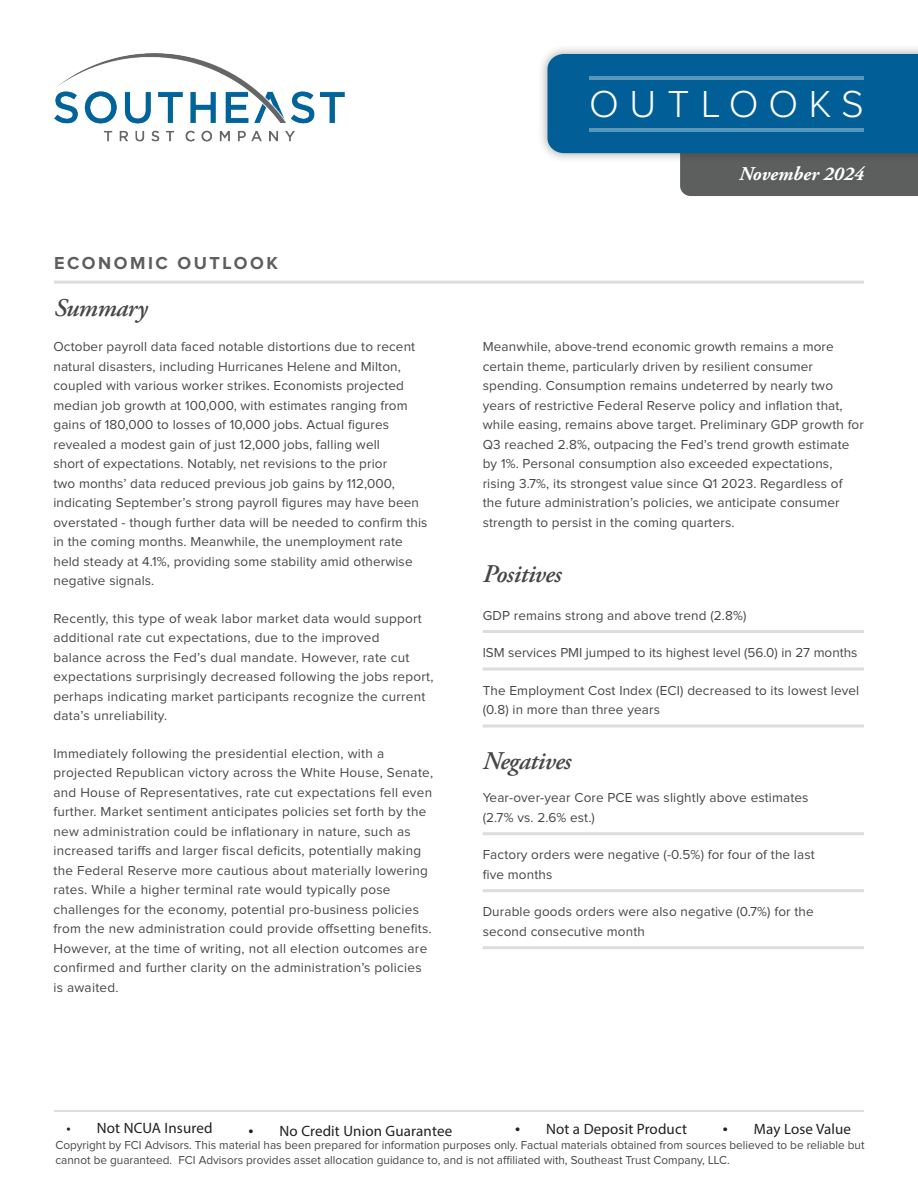
<style>
.page{position:relative;width:918px;height:1188px;background:#fff}
.page>*{position:absolute;margin:0;border:0;box-sizing:border-box;transform-origin:0 0}
.t1{font:300 39px "Proxima Nova";letter-spacing:.27em;color:#fff}
.bullets-square{font:italic 600 25.5px "Adobe Garamond Pro";letter-spacing:-.02em;color:#464747}
.palatino-main{font:italic 600 25.5px "Adobe Garamond Pro";letter-spacing:-.02em;color:#464747}
.t2{font:italic 700 19.5px "Adobe Garamond Pro";color:#fff}
.t3{font:700 18px "Proxima Nova";letter-spacing:.14em;color:#5d5f5e}
.t4{font:15px "Myriad Pro";letter-spacing:.01em;color:#231f20}
.palatino-main-2{font:13.5px/19.5px "Proxima Nova";letter-spacing:.01em;color:#464747}
.bullets-square-2{font:13.5px/19.5px "Proxima Nova";letter-spacing:.01em;color:#464747}
.t5{font:12px/14.4px "Proxima Nova";color:#464747}
.s1{font-size:18px}
</style>
<div class="page">
<div style="left:538px;top:44px;width:380px;height:119px;background:#231f20;opacity:.38"></div>
<svg style="left:547px;top:54px;width:371px;height:142px;background:#2d719a"></svg>
<hr style="left:590px;top:76px;width:274px;height:4px;background:#5996bb">
<hr style="left:590px;top:128px;width:274px;height:4px;background:#5996bb">
<div style="left:734px;top:162px;width:135px;height:24px;background:#5c5e5d"></div>
<hr style="left:483px;top:630px;width:381px;height:3px;background:#dedcdc">
<hr style="left:483px;top:668px;width:381px;height:3px;background:#dedcdc">
<hr style="left:483px;top:725px;width:381px;height:3px;background:#dedcdc">
<hr style="left:483px;top:832px;width:381px;height:3px;background:#dedcdc">
<hr style="left:483px;top:889px;width:381px;height:3px;background:#dedcdc">
<hr style="left:483px;top:946px;width:381px;height:3px;background:#dedcdc">
<hr style="left:54px;top:281px;width:810px;height:3px;background:#dedcdc">
<hr style="left:54px;top:1110px;width:810px;height:2px;background:#dedcdc">
<img style="left:54px;top:54px;width:291px;height:87px">
<h1 class="t1" style="left:589px;top:86px;width:276px">OUTLOOKS</h1>
<p class="t3" style="left:54px;top:254px;width:225px">ECONOMIC OUTLOOK</p>
<p class="bullets-square" style="left:54px;top:293px;width:95px">Summary</p>
<p class="palatino-main-2" style="left:53px;top:338px;width:376px">October payroll data faced notable distortions due to recent natural disasters, including Hurricanes Helene and Milton, coupled with various worker strikes. Economists projected median job growth at 100,000, with estimates ranging from gains of 180,000 to losses of 10,000 jobs. Actual figures revealed a modest gain of just 12,000 jobs, falling well<br>short of expectations. Notably, net revisions to the prior<br>two months’ data reduced previous job gains by 112,000, indicating September’s strong payroll figures may have been overstated - though further data will be needed to confirm this in the coming months. Meanwhile, the unemployment rate held steady at 4.1%, providing some stability amid otherwise negative signals.</p>
<p class="palatino-main-2" style="left:53px;top:609px;width:382px">Recently, this type of weak labor market data would support additional rate cut expectations, due to the improved<br>balance across the Fed’s dual mandate. However, rate cut expectations surprisingly decreased following the jobs report, perhaps indicating market participants recognize the current data’s unreliability.</p>
<p class="palatino-main-2" style="left:53px;top:744px;width:381px">Immediately following the presidential election, with a projected Republican victory across the White House, Senate, and House of Representatives, rate cut expectations fell even further. Market sentiment anticipates policies set forth by the new administration could be inflationary in nature, such as increased tariffs and larger fiscal deficits, potentially making the Federal Reserve more cautious about materially lowering rates. While a higher terminal rate would typically pose challenges for the economy, potential pro-business policies from the new administration could provide offsetting benefits.<br>However, at the time of writing, not all election outcomes are confirmed and further clarity on the administration’s policies is awaited.</p>
<h3 class="t2" style="left:739px;top:162px;width:126px">November 2024</h3>
<p class="palatino-main-2" style="left:483px;top:338px;width:383px">Meanwhile, above-trend economic growth remains a more certain theme, particularly driven by resilient consumer spending. Consumption remains undeterred by nearly two years of restrictive Federal Reserve policy and inflation that, while easing, remains above target. Preliminary GDP growth for Q3 reached 2.8%, outpacing the Fed’s trend growth estimate by 1%. Personal consumption also exceeded expectations, rising 3.7%, its strongest value since Q1 2023. Regardless of the future administration’s policies, we anticipate consumer strength to persist in the coming quarters.</p>
<p class="palatino-main" style="left:483px;top:559px;width:80px">Positives</p>
<p class="bullets-square-2" style="left:483px;top:606px;width:265px">GDP remains strong and above trend (2.8%)</p>
<p class="bullets-square-2" style="left:483px;top:643px;width:376px">ISM services PMI jumped to its highest level (56.0) in 27 months</p>
<p class="bullets-square-2" style="left:483px;top:681px;width:378px">The Employment Cost Index (ECI) decreased to its lowest level (0.8) in more than three years</p>
<p class="bullets-square" style="left:483px;top:746px;width:90px">Negatives</p>
<p class="bullets-square-2" style="left:483px;top:789px;width:327px">Year-over-year Core PCE was slightly above estimates (2.7% vs. 2.6% est.)</p>
<p class="bullets-square-2" style="left:483px;top:846px;width:334px">Factory orders were negative (-0.5%) for four of the last five months</p>
<p class="bullets-square-2" style="left:483px;top:903px;width:333px">Durable goods orders were also negative (0.7%) for the second consecutive month</p>
<p class="t4" style="left:67px;top:1119px;width:147px">• Not NCUA Insured</p>
<p class="t4" style="left:249px;top:1121px;width:205px"><span class="s1">•</span> No Credit Union Guarantee</p>
<p class="t4" style="left:515px;top:1120px;width:173px"><span class="s1">•</span> Not a Deposit Product</p>
<p class="t4" style="left:723px;top:1119px;width:130px"><span class="s1">•</span> May Lose Value</p>
<p class="t5" style="left:55px;top:1139px;width:811px">Copyright by FCI Advisors. This material has been prepared for information purposes only. Factual materials obtained from sources believed to be reliable but cannot be guaranteed. FCI Advisors provides asset allocation guidance to, and is not affiliated with, Southeast Trust Company, LLC.</p>
</div>
